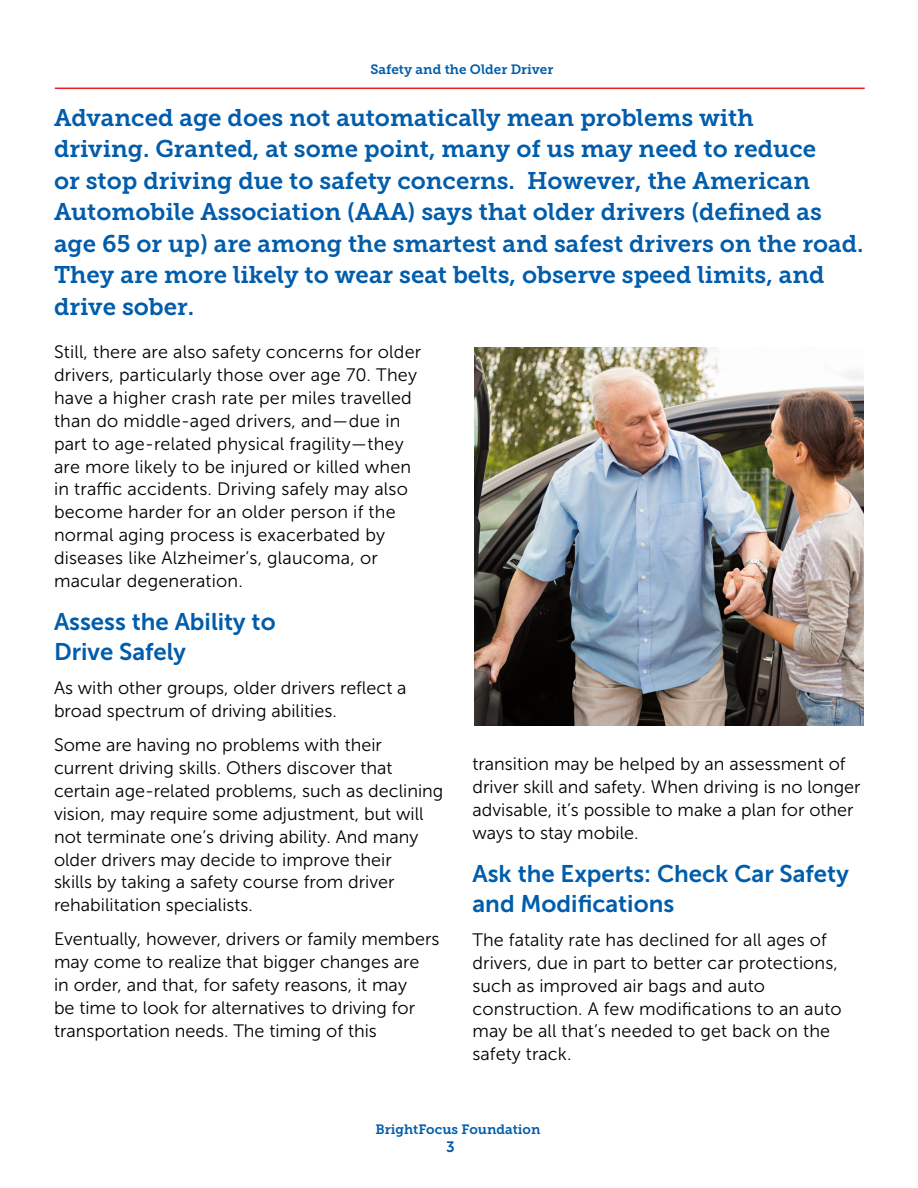
<style>
.page{position:relative;width:918px;height:1188px;background:#fff}
.page>*{position:absolute;margin:0;border:0;box-sizing:border-box;transform-origin:0 0}
.H2_Span_Colums{font:24px/31.5px "Museo Slab 700";color:#015dab}
.t1{font:24px/30px "Museo Sans 700";color:#015dab}
.P_-_Body{font:18px/23px "Museo Sans 300";color:#000}
.P_-_Body__10_Trackin{font:18px/23px "Museo Sans 300";letter-spacing:.01em;color:#000}
.P_-_Body_with__5_Tra{font:18px/23px "Museo Sans 300";letter-spacing:.005em;color:#000}
.t2{font:15px "Museo Sans 700";color:#015dab}
.t3{font:13.5px "Museo Slab 700";color:#015dab}
</style>
<div class="page">
<hr style="left:55px;top:88px;width:810px;height:1px;background:#ed1d24">
<img style="left:474px;top:347px;width:390px;height:379px">
<p class="t3" style="left:370px;top:61px;width:185px">Safety and the Older Driver</p>
<h2 class="H2_Span_Colums" style="left:54px;top:102px;width:811px">Advanced age does not automatically mean problems with<br>driving. Granted, at some point, many of us may need to reduce<br>or stop driving due to safety concerns. However, the American Automobile Association (AAA) says that older drivers (defined as age 65 or up) are among the smartest and safest drivers on the road.<br>They are more likely to wear seat belts, observe speed limits, and drive sober.</h2>
<p class="P_-_Body__10_Trackin" style="left:54px;top:341px;width:369px">Still, there are also safety concerns for older drivers, particularly those over age 70. They have a higher crash rate per miles travelled than do middle-aged drivers, and—due in part to age-related physical fragility—they are more likely to be injured or killed when in traffic accidents. Driving safely may also become harder for an older person if the normal aging process is exacerbated by diseases like Alzheimer’s, glaucoma, or macular degeneration.</p>
<h3 class="t1" style="left:54px;top:607px;width:223px">Assess the Ability to<br>Drive Safely</h3>
<p class="P_-_Body" style="left:54px;top:677px;width:354px">As with other groups, older drivers reflect a broad spectrum of driving abilities.</p>
<p class="P_-_Body" style="left:54px;top:734px;width:391px">Some are having no problems with their current driving skills. Others discover that certain age-related problems, such as declining vision, may require some adjustment, but will not terminate one’s driving ability. And many older drivers may decide to improve their<br>skills by taking a safety course from driver rehabilitation specialists.</p>
<p class="P_-_Body" style="left:54px;top:928px;width:387px">Eventually, however, drivers or family members may come to realize that bigger changes are<br>in order, and that, for safety reasons, it may<br>be time to look for alternatives to driving for transportation needs. The timing of this</p>
<p class="P_-_Body" style="left:472px;top:752px;width:390px">transition may be helped by an assessment of driver skill and safety. When driving is no longer advisable, it’s possible to make a plan for other ways to stay mobile.</p>
<h3 class="t1" style="left:472px;top:859px;width:378px">Ask the Experts: Check Car Safety and Modifications</h3>
<p class="P_-_Body_with__5_Tra" style="left:472px;top:928px;width:371px">The fatality rate has declined for all ages of drivers, due in part to better car protections, such as improved air bags and auto construction. A few modifications to an auto may be all that’s needed to get back on the safety track.</p>
<p class="t3" style="left:376px;top:1122px;width:166px">BrightFocus Foundation</p>
<p class="t2" style="left:446px;top:1138px;width:10px">3</p>
</div>
